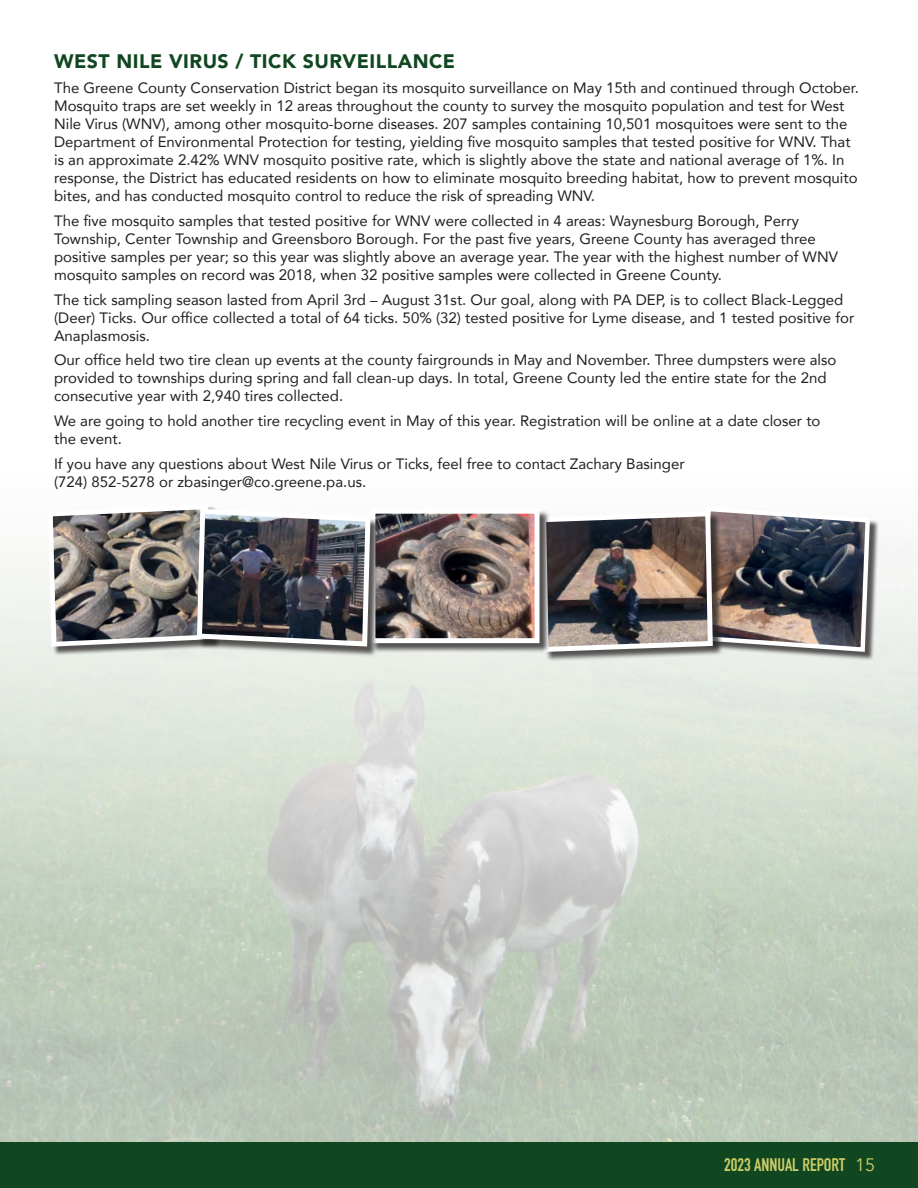
<style>
.page{position:relative;width:918px;height:1188px;background:#fff}
.page>*{position:absolute;margin:0;border:0;box-sizing:border-box;transform-origin:0 0}
.Sub_Heads{font:900 19.5px "Avenir";letter-spacing:.025em;color:#104620}
.t1{font:700 18px "DIN Condensed";color:#cc6}
.t2{font:15px/18px "Avenir";color:#231f20}
.s1{font-family:"Avenir";font-weight:400}
</style>
<div class="page">
<img style="left:1px;top:556px;width:917px;height:586px">
<div style="left:703px;top:508px;width:176px;height:153px;background:#231f20;opacity:.75"></div>
<div style="left:542px;top:513px;width:181px;height:149px;background:#231f20;opacity:.75"></div>
<img style="left:550px;top:508px;width:322px;height:146px">
<div style="left:372px;top:510px;width:178px;height:144px;background:#231f20;opacity:.75"></div>
<img style="left:381px;top:515px;width:153px;height:122px">
<div style="left:370px;top:509px;width:170px;height:134px;border:5px solid #fff"></div>
<div style="left:50px;top:506px;width:171px;height:150px;background:#231f20;opacity:.75"></div>
<div style="left:199px;top:510px;width:182px;height:147px;background:#231f20;opacity:.75"></div>
<img style="left:46px;top:506px;width:327px;height:143px">
<div style="left:0;top:1142px;width:918px;height:46px;background:#104620"></div>
<p class="Sub_Heads" style="left:54px;top:45px;width:403px">WEST NILE VIRUS / TICK SURVEILLANCE</p>
<p class="t2" style="left:54px;top:79px;width:806px">The Greene County Conservation District began its mosquito surveillance on May 15th and continued through October.<br>Mosquito traps are set weekly in 12 areas throughout the county to survey the mosquito population and test for West Nile Virus (WNV), among other mosquito-borne diseases. 207 samples containing 10,501 mosquitoes were sent to the Department of Environmental Protection for testing, yielding five mosquito samples that tested positive for WNV. That is an approximate 2.42% WNV mosquito positive rate, which is slightly above the state and national average of 1%. In response, the District has educated residents on how to eliminate mosquito breeding habitat, how to prevent mosquito bites, and has conducted mosquito control to reduce the risk of spreading WNV.</p>
<p class="t2" style="left:54px;top:211px;width:785px">The five mosquito samples that tested positive for WNV were collected in 4 areas: Waynesburg Borough, Perry Township, Center Township and Greensboro Borough. For the past five years, Greene County has averaged three positive samples per year; so this year was slightly above an average year. The year with the highest number of WNV mosquito samples on record was 2018, when 32 positive samples were collected in Greene County.</p>
<p class="t2" style="left:54px;top:290px;width:802px">The tick sampling season lasted from April 3rd – August 31st. Our goal, along with PA DEP, is to collect Black-Legged (Deer) Ticks. Our office collected a total of 64 ticks. 50% (32) tested positive for Lyme disease, and 1 tested positive for<br>Anaplasmosis.</p>
<p class="t2" style="left:54px;top:351px;width:784px">Our office held two tire clean up events at the county fairgrounds in May and November. Three dumpsters were also provided to townships during spring and fall clean-up days. In total, Greene County led the entire state for the 2nd consecutive year with 2,940 tires collected.</p>
<p class="t2" style="left:54px;top:412px;width:768px">We are going to hold another tire recycling event in May of this year. Registration will be online at a date closer to the event.</p>
<p class="t2" style="left:54px;top:454px;width:632px">If you have any questions about West Nile Virus or Ticks, feel free to contact Zachary Basinger (724) 852-5278 or zbasinger@co.greene.pa.us.</p>
<p class="t1" style="left:724px;top:1153px;width:152px">2023 ANNUAL REPORT <span class="s1">15</span></p>
</div>
